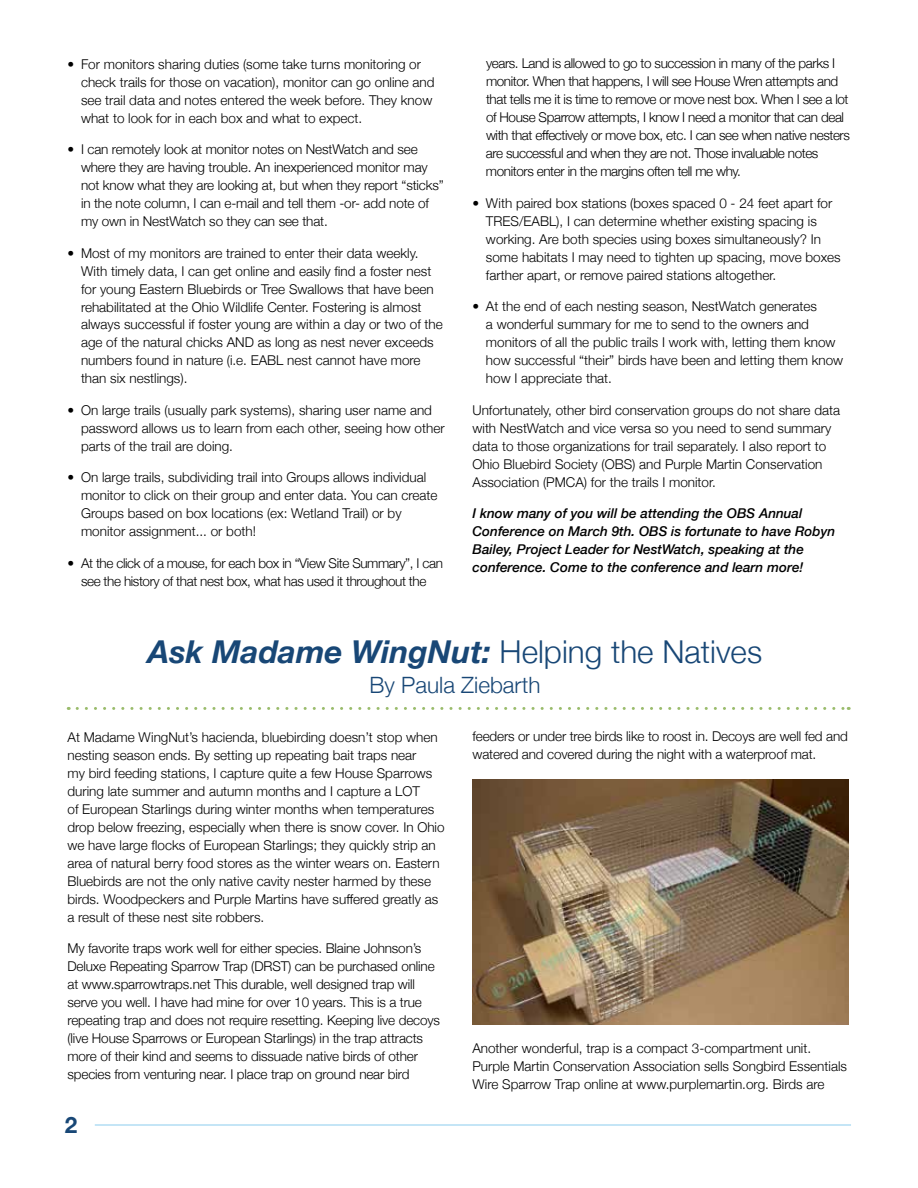
<style>
.page{position:relative;width:918px;height:1188px;background:#fff}
.page>*{position:absolute;margin:0;border:0;box-sizing:border-box;transform-origin:0 0}
.t1{font:italic 700 31.5px "Helvetica Neue";color:#184776}
.t2{font:300 22.5px "Helvetica Neue";color:#184776}
.t3{font:700 22.5px "Helvetica Neue";color:#184776}
.t4{font:300 13.5px/18px "Helvetica Neue";color:#000}
.t5{font:300 13.5px/18px "Helvetica Neue";letter-spacing:-.03em;color:#000;text-align:center}
.t6{font:italic 500 13.5px/18px "Helvetica Neue";color:#000}
.s1{font-weight:300;font-style:normal}
</style>
<div class="page">
<svg style="left:77px;top:707px;width:772px;height:3px"></svg>
<img style="left:473px;top:780px;width:376px;height:245px">
<hr style="left:95px;top:1125px;width:756px;height:1px;background:#8bcdee">
<p class="t4" style="left:81px;top:54px;width:355px;text-indent:-14px">• For monitors sharing duties (some take turns monitoring or check trails for those on vacation), monitor can go online and see trail data and notes entered the week before. They know what to look for in each box and what to expect.</p>
<p class="t4" style="left:81px;top:139px;width:364px;text-indent:-14px">• I can remotely look at monitor notes on NestWatch and see where they are having trouble. An inexperienced monitor may not know what they are looking at, but when they report “sticks” in the note column, I can e-mail and tell them -or- add note of my own in NestWatch so they can see that.</p>
<p class="t4" style="left:81px;top:243px;width:363px;text-indent:-14px">• Most of my monitors are trained to enter their data weekly.<br>With timely data, I can get online and easily find a foster nest for young Eastern Bluebirds or Tree Swallows that have been rehabilitated at the Ohio Wildlife Center. Fostering is almost always successful if foster young are within a day or two of the age of the natural chicks AND as long as nest never exceeds numbers found in nature (i.e. EABL nest cannot have more than six nestlings).</p>
<p class="t4" style="left:81px;top:400px;width:365px;text-indent:-14px">• On large trails (usually park systems), sharing user name and password allows us to learn from each other, seeing how other parts of the trail are doing.</p>
<p class="t4" style="left:81px;top:468px;width:358px;text-indent:-14px">• On large trails, subdividing trail into Groups allows individual monitor to click on their group and enter data. You can create Groups based on box locations (ex: Wetland Trail) or by monitor assignment... or both!</p>
<p class="t5" style="left:68px;top:553px;width:377px">• At the click of a mouse, for each box in “View Site Summary”, I can see the history of that nest box, what has used it throughout the</p>
<p class="t5" style="left:486px;top:54px;width:365px;text-align:left">years. Land is allowed to go to succession in many of the parks I monitor. When that happens, I will see House Wren attempts and that tells me it is time to remove or move nest box. When I see a lot of House Sparrow attempts, I know I need a monitor that can deal with that effectively or move box, etc. I can see when native nesters are successful and when they are not. Those invaluable notes monitors enter in the margins often tell me why.</p>
<p class="t4" style="left:486px;top:193px;width:356px;text-indent:-14px">• With paired box stations (boxes spaced 0 - 24 feet apart for TRES/EABL), I can determine whether existing spacing is working. Are both species using boxes simultaneously? In some habitats I may need to tighten up spacing, move boxes farther apart, or remove paired stations altogether.</p>
<p class="t4" style="left:486px;top:297px;width:359px;text-indent:-14px">• At the end of each nesting season, NestWatch generates<br>a wonderful summary for me to send to the owners and monitors of all the public trails I work with, letting them know how successful “their” birds have been and letting them know how I appreciate that.</p>
<p class="t4" style="left:472px;top:400px;width:369px">Unfortunately, other bird conservation groups do not share data with NestWatch and vice versa so you need to send summary data to those organizations for trail separately. I also report to Ohio Bluebird Society (OBS) and Purple Martin Conservation Association (PMCA) for the trails I monitor.</p>
<p class="t6" style="left:472px;top:504px;width:364px">I know many of you will be attending the OBS Annual Conference on March 9th. OBS is fortunate to have Robyn Bailey, Project Leader for NestWatch, speaking at the conference. Come to the conference and learn more!</p>
<h1 class="t1" style="left:148px;top:627px;width:616px">Ask Madame WingNut: <span class="s1">Helping the Natives</span></h1>
<h2 class="t2" style="left:370px;top:666px;width:172px">By Paula Ziebarth</h2>
<p class="t4" style="left:68px;top:727px;width:379px">At Madame WingNut’s hacienda, bluebirding doesn’t stop when nesting season ends. By setting up repeating bait traps near<br>my bird feeding stations, I capture quite a few House Sparrows during late summer and autumn months and I capture a LOT<br>of European Starlings during winter months when temperatures drop below freezing, especially when there is snow cover. In Ohio we have large flocks of European Starlings; they quickly strip an area of natural berry food stores as the winter wears on. Eastern Bluebirds are not the only native cavity nester harmed by these birds. Woodpeckers and Purple Martins have suffered greatly as a result of these nest site robbers.</p>
<p class="t4" style="left:68px;top:938px;width:374px">My favorite traps work well for either species. Blaine Johnson’s Deluxe Repeating Sparrow Trap (DRST) can be purchased online at www.sparrowtraps.net This durable, well designed trap will serve you well. I have had mine for over 10 years. This is a true repeating trap and does not require resetting. Keeping live decoys (live House Sparrows or European Starlings) in the trap attracts more of their kind and seems to dissuade native birds of other species from venturing near. I place trap on ground near bird</p>
<h2 class="t3" style="left:65px;top:1107px;width:14px">2</h2>
<p class="t4" style="left:472px;top:727px;width:377px">feeders or under tree birds like to roost in. Decoys are well fed and watered and covered during the night with a waterproof mat.</p>
<p class="t4" style="left:472px;top:1039px;width:376px">Another wonderful, trap is a compact 3-compartment unit.<br>Purple Martin Conservation Association sells Songbird Essentials<br>Wire Sparrow Trap online at www.purplemartin.org. Birds are</p>
</div>
